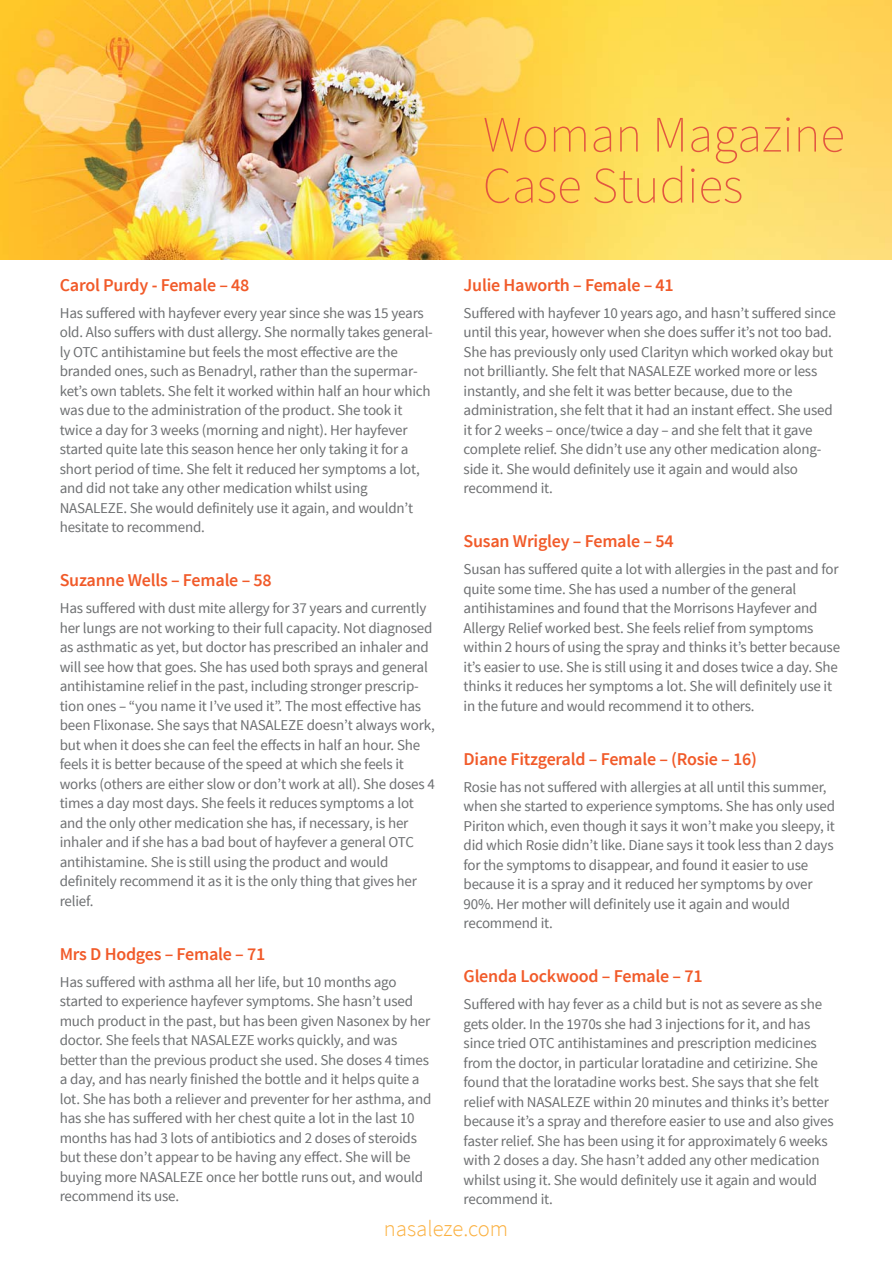
<style>
.page{position:relative;width:893px;height:1263px;background:#fff}
.page>*{position:absolute;margin:0;border:0;box-sizing:border-box;transform-origin:0 0}
.t1{font:200 51px/51px "Source Sans Pro";color:#e25640}
.t2{font:300 22.5px "Source Sans Pro";color:#fbb03f}
.t3{font:600 18px "Source Sans Pro";letter-spacing:-.015em;color:#f15a29}
.t4{font:15px/19.5px "Source Sans Pro";letter-spacing:-.015em;color:#6d6f71}
</style>
<div class="page">
<img style="left:0;top:0;width:891px;height:259px">
<h1 class="t1" style="left:483px;top:108px;width:363px">Woman Magazine<br>Case Studies</h1>
<p class="t3" style="left:60px;top:273px;width:191px">Carol Purdy - Female – 48</p>
<p class="t4" style="left:60px;top:303px;width:375px">Has suffered with hayfever every year since she was 15 years old. Also suffers with dust allergy. She normally takes general&shy;ly OTC antihistamine but feels the most effective are the branded ones, such as Benadryl, rather than the supermar&shy;ket’s own tablets. She felt it worked within half an hour which was due to the administration of the product. She took it twice a day for 3 weeks (morning and night). Her hayfever started quite late this season hence her only taking it for a short period of time. She felt it reduced her symptoms a lot, and did not take any other medication whilst using NASALEZE. She would definitely use it again, and wouldn’t hesitate to recommend.</p>
<p class="t3" style="left:60px;top:569px;width:213px">Suzanne Wells – Female – 58</p>
<p class="t4" style="left:60px;top:598px;width:376px">Has suffered with dust mite allergy for 37 years and currently her lungs are not working to their full capacity. Not diagnosed as asthmatic as yet, but doctor has prescribed an inhaler and will see how that goes. She has used both sprays and general antihistamine relief in the past, including stronger prescrip&shy;tion ones – “you name it I’ve used it”. The most effective has been Flixonase. She says that NASALEZE doesn’t always work, but when it does she can feel the effects in half an hour. She feels it is better because of the speed at which she feels it works (others are either slow or don’t work at all). She doses 4 times a day most days. She feels it reduces symptoms a lot and the only other medication she has, if necessary, is her inhaler and if she has a bad bout of hayfever a general OTC antihistamine. She is still using the product and would definitely recommend it as it is the only thing that gives her relief.</p>
<p class="t3" style="left:463px;top:273px;width:212px">Julie Haworth – Female – 41</p>
<p class="t4" style="left:463px;top:303px;width:374px">Suffered with hayfever 10 years ago, and hasn’t suffered since until this year, however when she does suffer it’s not too bad.<br>She has previously only used Clarityn which worked okay but not brilliantly. She felt that NASALEZE worked more or less instantly, and she felt it was better because, due to the administration, she felt that it had an instant effect. She used it for 2 weeks – once/twice a day – and she felt that it gave complete relief. She didn’t use any other medication along&shy;side it. She would definitely use it again and would also recommend it.</p>
<p class="t3" style="left:463px;top:530px;width:211px">Susan Wrigley – Female – 54</p>
<p class="t4" style="left:463px;top:559px;width:378px">Susan has suffered quite a lot with allergies in the past and for quite some time. She has used a number of the general antihistamines and found that the Morrisons Hayfever and Allergy Relief worked best. She feels relief from symptoms within 2 hours of using the spray and thinks it’s better because it’s easier to use. She is still using it and doses twice a day. She thinks it reduces her symptoms a lot. She will definitely use it in the future and would recommend it to others.</p>
<p class="t3" style="left:463px;top:747px;width:295px">Diane Fitzgerald – Female – (Rosie – 16)</p>
<p class="t4" style="left:463px;top:777px;width:373px">Rosie has not suffered with allergies at all until this summer, when she started to experience symptoms. She has only used Piriton which, even though it says it won’t make you sleepy, it did which Rosie didn’t like. Diane says it took less than 2 days for the symptoms to disappear, and found it easier to use because it is a spray and it reduced her symptoms by over 90%. Her mother will definitely use it again and would recommend it.</p>
<p class="t3" style="left:60px;top:942px;width:207px">Mrs D Hodges – Female – 71</p>
<p class="t4" style="left:60px;top:972px;width:373px">Has suffered with asthma all her life, but 10 months ago started to experience hayfever symptoms. She hasn’t used much product in the past, but has been given Nasonex by her doctor. She feels that NASALEZE works quickly, and was better than the previous product she used. She doses 4 times a day, and has nearly finished the bottle and it helps quite a lot. She has both a reliever and preventer for her asthma, and has she has suffered with her chest quite a lot in the last 10 months has had 3 lots of antibiotics and 2 doses of steroids but these don’t appear to be having any effect. She will be buying more NASALEZE once her bottle runs out, and would recommend its use.</p>
<p class="t3" style="left:463px;top:965px;width:240px">Glenda Lockwood – Female – 71</p>
<p class="t4" style="left:463px;top:994px;width:371px">Suffered with hay fever as a child but is not as severe as she gets older. In the 1970s she had 3 injections for it, and has since tried OTC antihistamines and prescription medicines from the doctor, in particular loratadine and cetirizine. She found that the loratadine works best. She says that she felt relief with NASALEZE within 20 minutes and thinks it’s better because it’s a spray and therefore easier to use and also gives faster relief. She has been using it for approximately 6 weeks with 2 doses a day. She hasn’t added any other medication whilst using it. She would definitely use it again and would recommend it.</p>
<h2 class="t2" style="left:384px;top:1213px;width:126px">nasaleze.com</h2>
</div>
